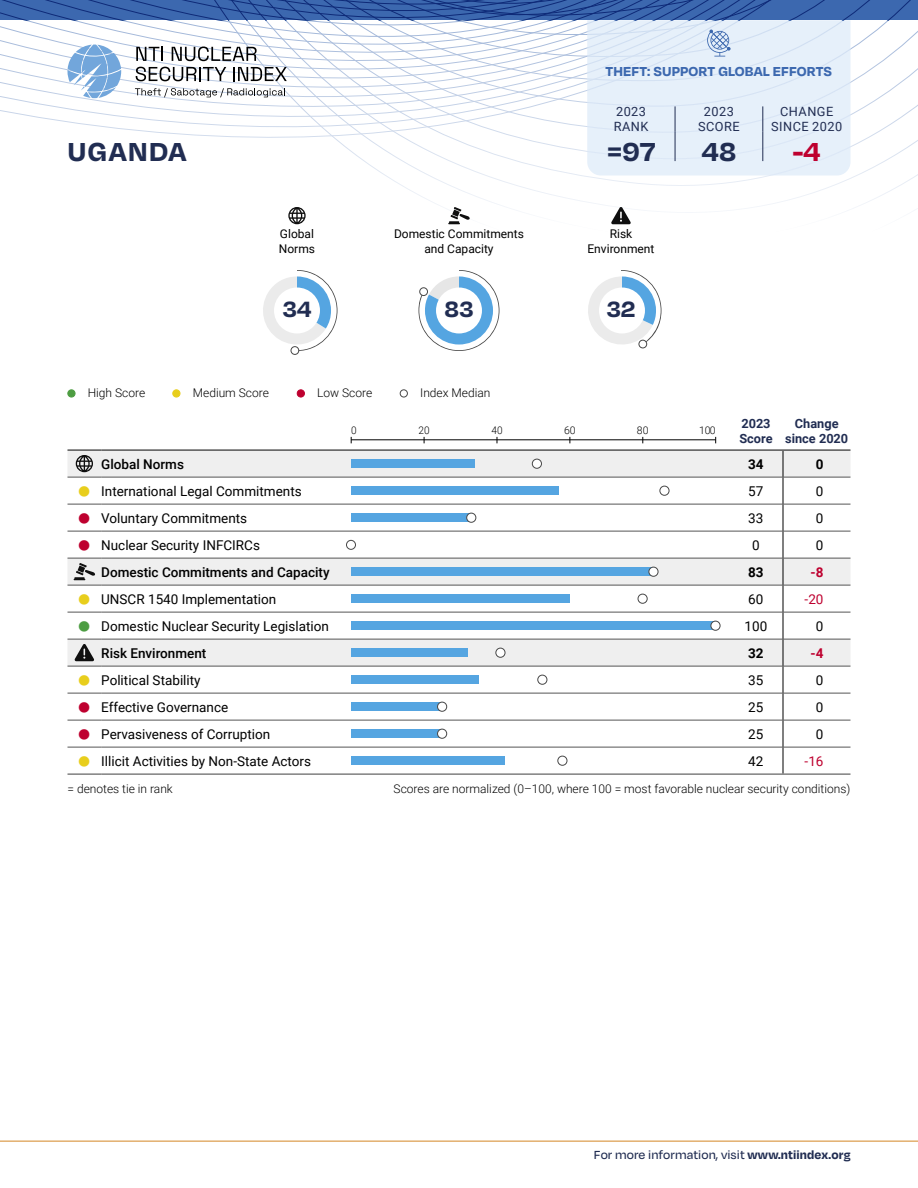
<style>
.page{position:relative;width:918px;height:1188px;background:#fff}
.page>*{position:absolute;margin:0;border:0;box-sizing:border-box;transform-origin:0 0}
.t1{font:700 30px "Degular";letter-spacing:.05em;color:#212d52}
.t2{font:700 30px "Degular";color:#be002f}
.t3{font:700 25.5px "Degular";color:#212d52}
.t4{font:700 15px "Degular";letter-spacing:.01em;color:#3c68af}
.t5{font:13.5px "Roboto";color:#000}
.t6{font:500 13.5px "Roboto";color:#000}
.t7{font:500 13.5px "Degular";letter-spacing:.005em;color:#212d52}
.t8{font:700 13.5px "Roboto";color:#000}
.t9{font:13.5px "Roboto";color:#be002f}
.t10{font:700 13.5px "Roboto";color:#be002f}
.t11{font:12.75px/15.3px "Roboto";letter-spacing:.035em;color:#212d52;text-align:center}
.t12{font:700 12.75px/15.3px "Roboto";color:#212d52}
.t13{font:300 12px "Roboto";color:#000}
.t14{font:12px/14.4px "Roboto";color:#000;text-align:center}
.t15{font:300 10.5px "Roboto";color:#000}
.t16{font:300 10.5px "Roboto";color:#000;scale:.96 1}
.s1{color:#e8ce1c}
.s2{color:#be002f}
.s3{color:#4d9d42}
.s4{font-weight:700}
</style>
<div class="page">
<hr style="left:0;top:1141px;width:918px;height:1px;background:#d48625">
<svg style="left:418px;top:270px;width:82px;height:81px"></svg>
<div style="left:436px;top:288px;width:46px;height:45px;background:#fff;border-radius:50%"></div>
<div style="left:291px;top:346px;width:8px;height:9px;border:1px solid #484848;border-radius:50%"></div>
<svg style="left:263px;top:270px;width:75px;height:81px"></svg>
<div style="left:274px;top:288px;width:46px;height:45px;background:#fff;border-radius:50%"></div>
<svg style="left:588px;top:270px;width:73px;height:79px"></svg>
<div style="left:599px;top:288px;width:46px;height:45px;background:#fff;border-radius:50%"></div>
<hr style="left:68px;top:774px;width:33px;height:1px;background:#555">
<hr style="left:101px;top:774px;width:250px;height:1px;background:#555">
<hr style="left:351px;top:774px;width:378px;height:1px;background:#555">
<hr style="left:729px;top:774px;width:54px;height:1px;background:#555">
<hr style="left:783px;top:774px;width:67px;height:1px;background:#555">
<svg style="left:68px;top:436px;width:782px;height:338px"></svg>
<div style="left:351px;top:648px;width:117px;height:9px;background:#55a5e1"></div>
<div style="left:496px;top:648px;width:9px;height:9px;background:#fff;border-radius:50%"></div>
<div style="left:495px;top:648px;width:10px;height:10px;border:1px solid #484848;border-radius:50%"></div>
<div style="left:351px;top:675px;width:128px;height:9px;background:#55a5e1"></div>
<div style="left:538px;top:675px;width:9px;height:9px;background:#fff;border-radius:50%"></div>
<div style="left:537px;top:675px;width:10px;height:10px;border:1px solid #484848;border-radius:50%"></div>
<div style="left:351px;top:702px;width:91px;height:9px;background:#55a5e1"></div>
<div style="left:438px;top:702px;width:9px;height:9px;background:#fff;border-radius:50%"></div>
<div style="left:437px;top:702px;width:10px;height:10px;border:1px solid #484848;border-radius:50%"></div>
<div style="left:351px;top:729px;width:91px;height:9px;background:#55a5e1"></div>
<div style="left:438px;top:729px;width:9px;height:9px;background:#fff;border-radius:50%"></div>
<div style="left:437px;top:729px;width:10px;height:10px;border:1px solid #484848;border-radius:50%"></div>
<div style="left:351px;top:756px;width:153px;height:9px;background:#55a5e1"></div>
<div style="left:558px;top:756px;width:9px;height:9px;background:#fff;border-radius:50%"></div>
<div style="left:557px;top:756px;width:10px;height:10px;border:1px solid #484848;border-radius:50%"></div>
<div style="left:346px;top:540px;width:10px;height:9px;background:#fff;border-radius:50%"></div>
<div style="left:346px;top:540px;width:10px;height:10px;border:1px solid #484848;border-radius:50%"></div>
<div style="left:68px;top:390px;width:7px;height:7px;background:#4d9d42;border-radius:50%"></div>
<div style="left:68px;top:390px;width:7px;height:7px;border:1px solid #4d9d42;border-radius:50%"></div>
<div style="left:173px;top:390px;width:7px;height:7px;background:#e8ce1c;border-radius:50%"></div>
<div style="left:173px;top:390px;width:7px;height:7px;border:1px solid #e8ce1c;border-radius:50%"></div>
<div style="left:297px;top:390px;width:7px;height:7px;background:#be002f;border-radius:50%"></div>
<div style="left:297px;top:390px;width:8px;height:7px;border:1px solid #be002f;border-radius:50%"></div>
<div style="left:400px;top:390px;width:8px;height:7px;border:1px solid #484848;border-radius:50%"></div>
<svg style="left:0;top:0;width:918px;height:225px"></svg>
<p class="t4" style="left:606px;top:62px;width:228px">THEFT: SUPPORT GLOBAL EFFORTS</p>
<p class="t11" style="left:614px;top:103px;width:36px;text-align:left">2023<br>RANK</p>
<p class="t11" style="left:698px;top:103px;width:43px">2023<br>SCORE</p>
<p class="t11" style="left:771px;top:103px;width:73px">CHANGE<br>SINCE 2020</p>
<h1 class="t1" style="left:67px;top:133px;width:121px">UGANDA</h1>
<h1 class="t1" style="left:607px;top:133px;width:50px">=97</h1>
<h1 class="t1" style="left:702px;top:133px;width:36px">48</h1>
<h1 class="t2" style="left:793px;top:133px;width:29px">-4</h1>
<p class="t14" style="left:279px;top:226px;width:38px;text-align:left">Global<br>Norms</p>
<p class="t14" style="left:394px;top:226px;width:131px">Domestic Commitments and Capacity</p>
<p class="t14" style="left:588px;top:226px;width:68px">Risk<br>Environment</p>
<h2 class="t3" style="left:282px;top:293px;width:31px">34</h2>
<h2 class="t3" style="left:444px;top:293px;width:31px">83</h2>
<h2 class="t3" style="left:606px;top:293px;width:31px">32</h2>
<p class="t13" style="left:88px;top:385px;width:59px">High Score</p>
<p class="t13" style="left:193px;top:385px;width:78px">Medium Score</p>
<p class="t13" style="left:317px;top:385px;width:57px">Low Score</p>
<p class="t13" style="left:420px;top:385px;width:72px">Index Median</p>
<p class="t16" style="left:351px;top:423px;width:7px">0</p>
<p class="t16" style="left:419px;top:423px;width:13px">20</p>
<p class="t16" style="left:492px;top:423px;width:13px">40</p>
<p class="t15" style="left:564px;top:423px;width:13px">60</p>
<p class="t15" style="left:637px;top:423px;width:13px">80</p>
<p class="t15" style="left:699px;top:423px;width:18px">100</p>
<p class="t12" style="left:739px;top:415px;width:35px">2023<br>Score</p>
<p class="t12" style="left:785px;top:415px;width:65px;text-align:center">Change since 2020</p>
<p class="t6" style="left:101px;top:454px;width:84px">Global Norms</p>
<p class="t8" style="left:748px;top:454px;width:17px">34</p>
<p class="t8" style="left:816px;top:454px;width:9px">0</p>
<p class="t5" style="left:78px;top:481px;width:226px"><span class="s1">●</span> International Legal Commitments</p>
<p class="t5" style="left:748px;top:481px;width:17px">57</p>
<p class="t5" style="left:816px;top:481px;width:9px">0</p>
<p class="t5" style="left:78px;top:508px;width:171px"><span class="s2">●</span> Voluntary Commitments</p>
<p class="t5" style="left:748px;top:508px;width:17px">33</p>
<p class="t5" style="left:816px;top:508px;width:9px">0</p>
<p class="t5" style="left:78px;top:535px;width:184px"><span class="s2">●</span> Nuclear Security INFCIRCs</p>
<p class="t5" style="left:752px;top:535px;width:9px">0</p>
<p class="t5" style="left:816px;top:535px;width:9px">0</p>
<p class="t6" style="left:101px;top:562px;width:230px">Domestic Commitments and Capacity</p>
<p class="t8" style="left:748px;top:562px;width:17px">83</p>
<p class="t10" style="left:811px;top:562px;width:14px">-8</p>
<p class="t5" style="left:78px;top:589px;width:200px"><span class="s1">●</span> UNSCR 1540 Implementation</p>
<p class="t5" style="left:748px;top:589px;width:17px">60</p>
<p class="t9" style="left:805px;top:589px;width:20px">-20</p>
<p class="t5" style="left:78px;top:616px;width:253px"><span class="s3">●</span> Domestic Nuclear Security Legislation</p>
<p class="t5" style="left:745px;top:616px;width:24px">100</p>
<p class="t5" style="left:816px;top:616px;width:9px">0</p>
<p class="t6" style="left:101px;top:643px;width:107px">Risk Environment</p>
<p class="t8" style="left:748px;top:643px;width:17px">32</p>
<p class="t10" style="left:811px;top:643px;width:14px">-4</p>
<p class="t5" style="left:78px;top:670px;width:124px"><span class="s1">●</span> Political Stability</p>
<p class="t5" style="left:748px;top:670px;width:17px">35</p>
<p class="t5" style="left:816px;top:670px;width:9px">0</p>
<p class="t5" style="left:78px;top:697px;width:152px"><span class="s2">●</span> Effective Governance</p>
<p class="t5" style="left:748px;top:697px;width:17px">25</p>
<p class="t5" style="left:816px;top:697px;width:9px">0</p>
<p class="t5" style="left:78px;top:724px;width:194px"><span class="s2">●</span> Pervasiveness of Corruption</p>
<p class="t5" style="left:748px;top:724px;width:17px">25</p>
<p class="t5" style="left:816px;top:724px;width:9px">0</p>
<p class="t5" style="left:78px;top:751px;width:235px"><span class="s1">●</span> Illicit Activities by Non-State Actors</p>
<p class="t5" style="left:748px;top:751px;width:17px">42</p>
<p class="t9" style="left:805px;top:751px;width:20px">-16</p>
<p class="t13" style="left:68px;top:780px;width:107px">= denotes tie in rank</p>
<p class="t13" style="left:394px;top:780px;width:458px">Scores are normalized (0–100, where 100 = most favorable nuclear security conditions)</p>
<p class="t7" style="left:594px;top:1146px;width:258px">For more information, visit <span class="s4">www.ntiindex.org</span></p>
</div>
